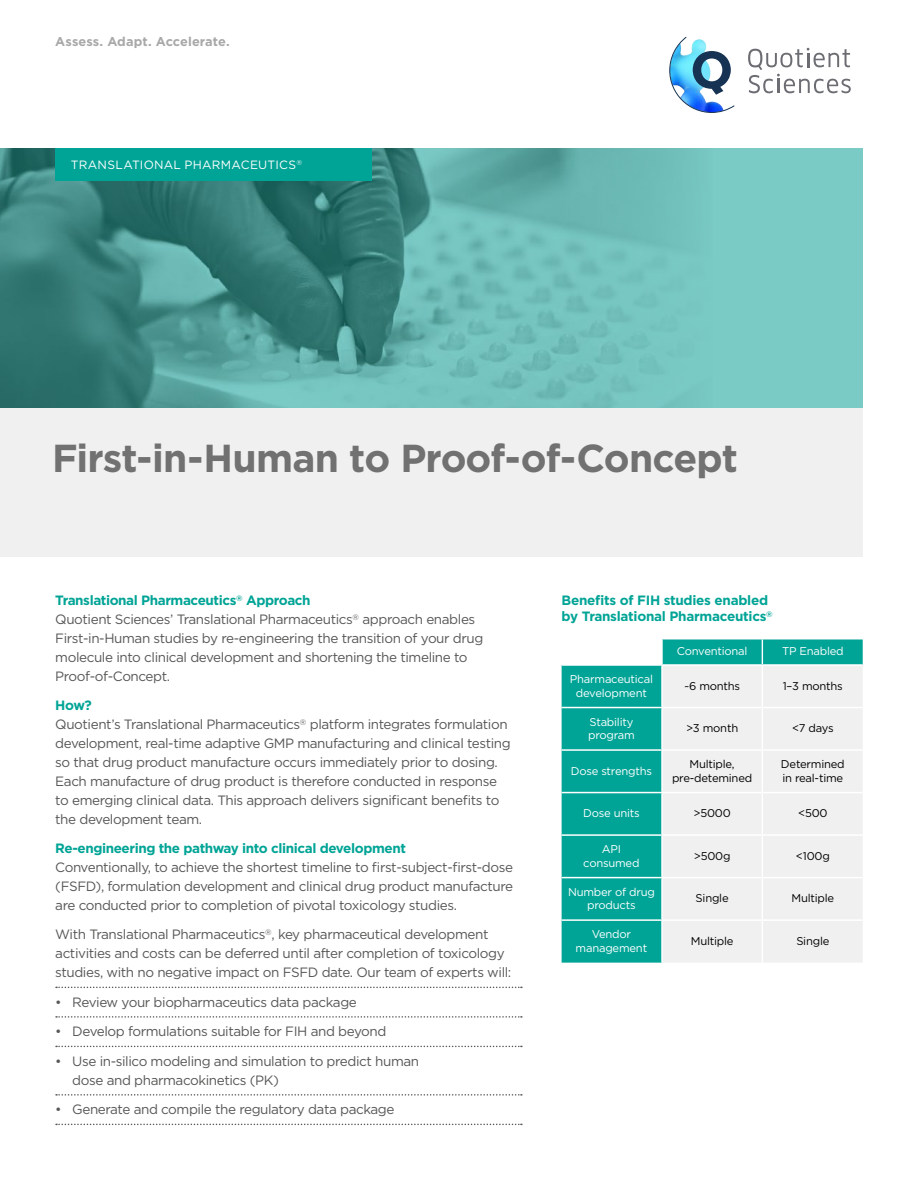
<style>
.page{position:relative;width:918px;height:1188px;background:#fff}
.page>*{position:absolute;margin:0;border:0;box-sizing:border-box;transform-origin:0 0}
.t1{font:700 39px "Gotham";letter-spacing:-.025em;color:#717171}
.t2{font:13.5px/18.9px "Gotham";letter-spacing:-.03em;color:#575756}
.t3{font:700 13.5px/15.9px "Gotham";letter-spacing:-.03em;color:#00a496}
.t4{font:700 12.75px "Gotham HTF";letter-spacing:.005em;color:#a8a8a7}
.t5{font:12px "Gotham HTF";letter-spacing:.02em;color:#fff}
.t6{font:11.25px/13.5px "Gotham";letter-spacing:-.02em;color:#fff;text-align:center}
.t7{font:11.25px/13.5px "Gotham";letter-spacing:-.02em;color:#000;text-align:center}
.s1{font-weight:700;color:#00a496}
</style>
<div class="page">
<div style="left:0;top:148px;width:863px;height:260px;background:#7acac6"></div>
<img style="left:0;top:148px;width:682px;height:260px">
<img style="left:669px;top:37px;width:66px;height:76px">
<svg style="left:748px;top:48px;width:103px;height:45px"></svg>
<div style="left:55px;top:148px;width:317px;height:33px;background:#00a496"></div>
<svg style="left:56px;top:987px;width:466px;height:1px"></svg>
<svg style="left:56px;top:1016px;width:466px;height:2px"></svg>
<svg style="left:56px;top:1046px;width:466px;height:1px"></svg>
<svg style="left:56px;top:1094px;width:466px;height:2px"></svg>
<svg style="left:56px;top:1124px;width:466px;height:1px"></svg>
<div style="left:0;top:408px;width:863px;height:149px;background:#f0f0f0"></div>
<svg style="left:562px;top:639px;width:301px;height:324px;background:#13ab9e"></svg>
<div style="left:663px;top:666px;width:200px;height:297px;background:#f0f0f0"></div>
<hr style="left:661px;top:639px;width:2px;height:25px;background:#fff">
<svg style="left:762px;top:639px;width:1px;height:25px"></svg>
<hr style="left:661px;top:666px;width:2px;height:41px;background:#fff">
<hr style="left:762px;top:666px;width:1px;height:41px;background:#fff">
<hr style="left:661px;top:708px;width:2px;height:41px;background:#fff">
<hr style="left:762px;top:708px;width:1px;height:41px;background:#fff">
<hr style="left:661px;top:751px;width:2px;height:41px;background:#fff">
<hr style="left:762px;top:751px;width:1px;height:41px;background:#fff">
<hr style="left:661px;top:793px;width:2px;height:41px;background:#fff">
<hr style="left:762px;top:793px;width:1px;height:41px;background:#fff">
<hr style="left:661px;top:836px;width:2px;height:41px;background:#fff">
<hr style="left:762px;top:836px;width:1px;height:41px;background:#fff">
<hr style="left:661px;top:878px;width:2px;height:41px;background:#fff">
<hr style="left:762px;top:878px;width:1px;height:41px;background:#fff">
<hr style="left:661px;top:921px;width:2px;height:42px;background:#fff">
<hr style="left:762px;top:921px;width:1px;height:42px;background:#fff">
<hr style="left:562px;top:664px;width:100px;height:2px;background:#fff">
<hr style="left:662px;top:664px;width:100px;height:2px;background:#fff">
<hr style="left:762px;top:664px;width:101px;height:2px;background:#fff">
<hr style="left:562px;top:707px;width:100px;height:1px;background:#fff">
<hr style="left:662px;top:707px;width:100px;height:1px;background:#fff">
<hr style="left:762px;top:707px;width:101px;height:1px;background:#fff">
<hr style="left:562px;top:749px;width:100px;height:2px;background:#fff">
<hr style="left:662px;top:749px;width:100px;height:2px;background:#fff">
<hr style="left:762px;top:749px;width:101px;height:2px;background:#fff">
<hr style="left:562px;top:792px;width:100px;height:1px;background:#fff">
<hr style="left:662px;top:792px;width:100px;height:1px;background:#fff">
<hr style="left:762px;top:792px;width:101px;height:1px;background:#fff">
<hr style="left:562px;top:834px;width:100px;height:2px;background:#fff">
<hr style="left:662px;top:834px;width:100px;height:2px;background:#fff">
<hr style="left:762px;top:834px;width:101px;height:2px;background:#fff">
<hr style="left:562px;top:877px;width:100px;height:1px;background:#fff">
<hr style="left:662px;top:877px;width:100px;height:1px;background:#fff">
<hr style="left:762px;top:877px;width:101px;height:1px;background:#fff">
<hr style="left:562px;top:919px;width:100px;height:2px;background:#fff">
<hr style="left:662px;top:919px;width:100px;height:2px;background:#fff">
<hr style="left:762px;top:919px;width:101px;height:2px;background:#fff">
<p class="t4" style="left:55px;top:34px;width:176px">Assess. Adapt. Accelerate.</p>
<p class="t5" style="left:71px;top:158px;width:233px">TRANSLATIONAL PHARMACEUTICS<sup>®</sup></p>
<h1 class="t1" style="left:52px;top:436px;width:687px">First-in-Human to Proof-of-Concept</h1>
<p class="t2" style="left:55px;top:591px;width:430px"><span class="s1">Translational Pharmaceutics</span><sup>®</sup> <span class="s1">Approach<br></span>Quotient Sciences’ Translational Pharmaceutics<sup>®</sup> approach enables First-in-Human studies by re-engineering the transition of your drug molecule into clinical development and shortening the timeline to Proof-of-Concept.</p>
<p class="t2" style="left:55px;top:696px;width:457px"><span class="s1">How?<br></span>Quotient’s Translational Pharmaceutics<sup>®</sup> platform integrates formulation development, real-time adaptive GMP manufacturing and clinical testing so that drug product manufacture occurs immediately prior to dosing.<br>Each manufacture of drug product is therefore conducted in response to emerging clinical data. This approach delivers significant benefits to the development team.</p>
<p class="t3" style="left:55px;top:840px;width:352px">Re-engineering the pathway into clinical development</p>
<p class="t2" style="left:55px;top:858px;width:459px;text-align:justify">Conventionally, to achieve the shortest timeline to first-subject-first-dose (FSFD), formulation development and clinical drug product manufacture are conducted prior to completion of pivotal toxicology studies.</p>
<p class="t2" style="left:55px;top:925px;width:458px">With Translational Pharmaceutics<sup>®</sup>, key pharmaceutical development activities and costs can be deferred until after completion of toxicology studies, with no negative impact on FSFD date. Our team of experts will:</p>
<p class="t2" style="left:55px;top:992px;width:303px">• Review your biopharmaceutics data package</p>
<p class="t2" style="left:55px;top:1022px;width:333px">• Develop formulations suitable for FIH and beyond</p>
<p class="t2" style="left:72px;top:1051px;width:348px;text-indent:-17px">• Use in-silico modeling and simulation to predict human dose and pharmacokinetics (PK)</p>
<p class="t2" style="left:55px;top:1100px;width:341px">• Generate and compile the regulatory data package</p>
<p class="t3" style="left:562px;top:592px;width:213px">Benefits of FIH studies enabled by Translational Pharmaceutics<sup>®</sup></p>
<p class="t6" style="left:677px;top:645px;width:72px">Conventional</p>
<p class="t6" style="left:782px;top:645px;width:63px">TP Enabled</p>
<p class="t6" style="left:570px;top:672px;width:85px">Pharmaceutical development</p>
<p class="t7" style="left:684px;top:679px;width:58px">~6 months</p>
<p class="t7" style="left:783px;top:679px;width:62px">1–3 months</p>
<p class="t6" style="left:588px;top:715px;width:48px;text-align:left">Stability program</p>
<p class="t7" style="left:686px;top:721px;width:54px">&gt;3 month</p>
<p class="t7" style="left:792px;top:721px;width:43px">&lt;7 days</p>
<p class="t6" style="left:571px;top:764px;width:83px">Dose strengths</p>
<p class="t7" style="left:672px;top:757px;width:82px">Multiple, pre-detemined</p>
<p class="t7" style="left:781px;top:757px;width:65px;text-align:left">Determined in real-time</p>
<p class="t6" style="left:583px;top:807px;width:58px">Dose units</p>
<p class="t7" style="left:693px;top:807px;width:39px">&gt;5000</p>
<p class="t7" style="left:798px;top:807px;width:31px">&lt;500</p>
<p class="t6" style="left:583px;top:842px;width:58px">API consumed</p>
<p class="t7" style="left:694px;top:849px;width:38px">&gt;500g</p>
<p class="t7" style="left:796px;top:849px;width:35px">&lt;100g</p>
<p class="t6" style="left:568px;top:885px;width:88px">Number of drug products</p>
<p class="t7" style="left:696px;top:892px;width:35px">Single</p>
<p class="t7" style="left:792px;top:892px;width:44px">Multiple</p>
<p class="t6" style="left:576px;top:927px;width:73px">Vendor management</p>
<p class="t7" style="left:691px;top:934px;width:44px">Multiple</p>
<p class="t7" style="left:796px;top:934px;width:35px">Single</p>
</div>
